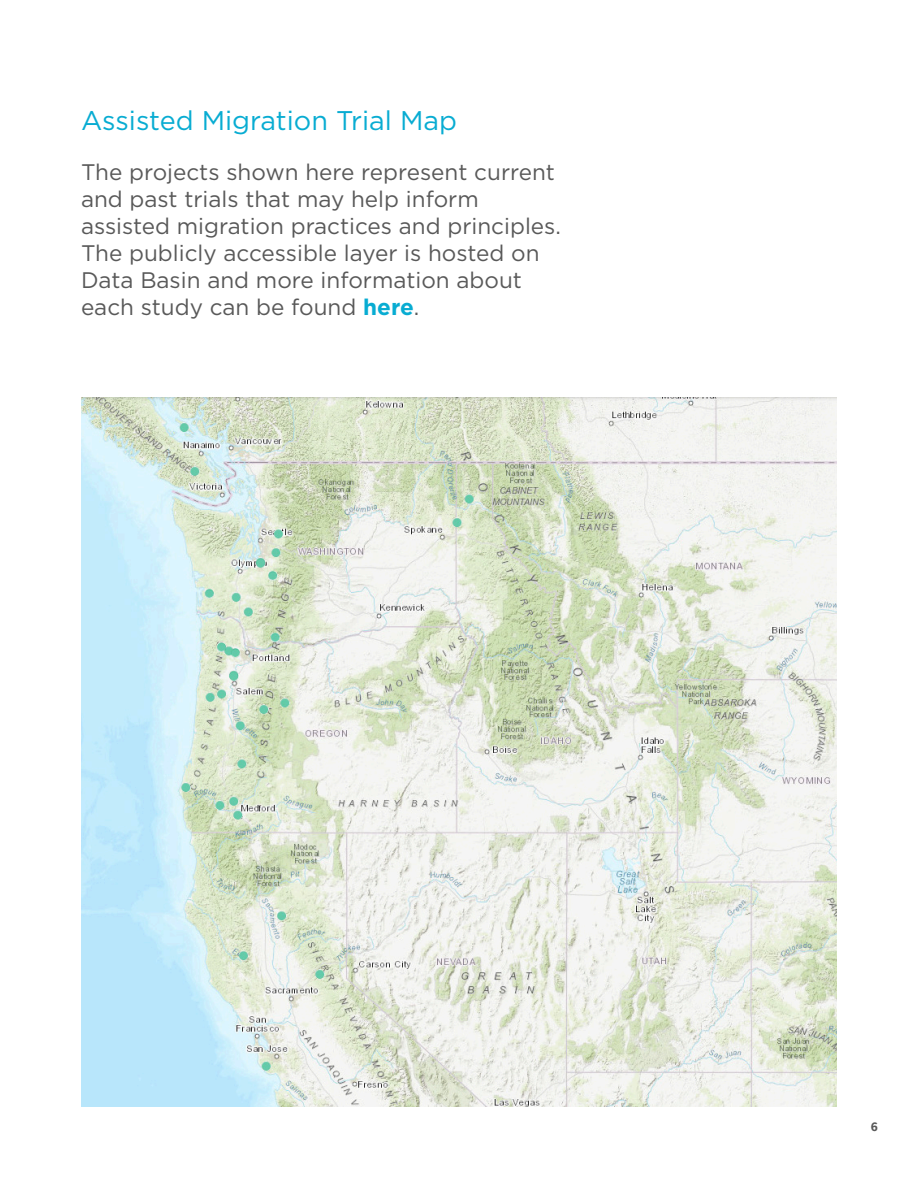
<style>
.page{position:relative;width:918px;height:1188px;background:#fff}
.page>*{position:absolute;margin:0;border:0;box-sizing:border-box;transform-origin:0 0}
.t1{font:27px "Gotham";color:#08acd2}
.t2{font:22.5px/27px "Gotham";color:#595959}
.t3{font:700 13.5px "Source Sans Pro";color:#595959}
.s1{font-weight:700;color:#08acd2}
</style>
<div class="page">
<img style="left:81px;top:397px;width:756px;height:710px">
<p class="t1" style="left:81px;top:103px;width:378px">Assisted Migration Trial Map</p>
<p class="t2" style="left:81px;top:158px;width:481px">The projects shown here represent current and past trials that may help inform assisted migration practices and principles.<br>The publicly accessible layer is hosted on Data Basin and more information about each study can be found <span class="s1">here</span>.</p>
<p class="t3" style="left:871px;top:1117px;width:9px">6</p>
</div>
